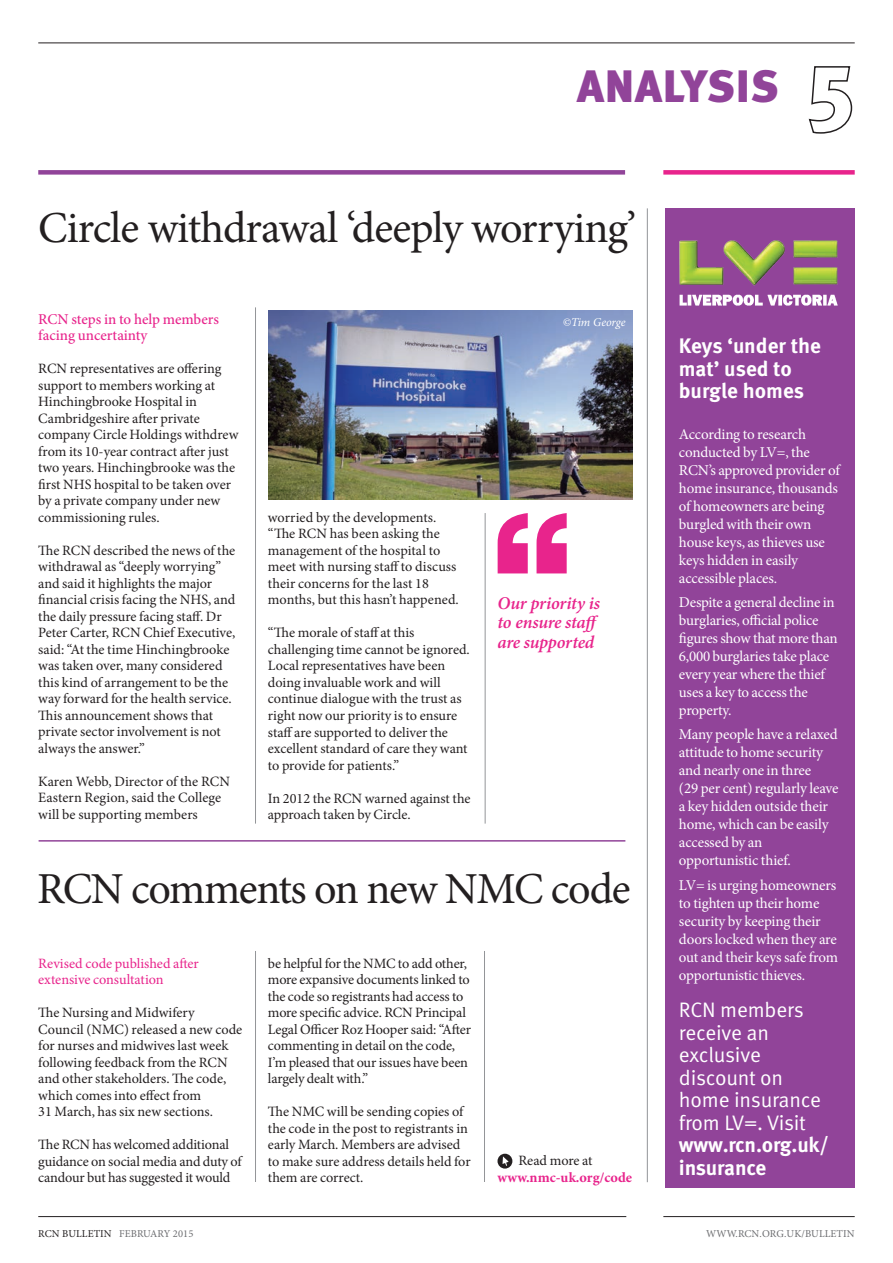
<style>
.page{position:relative;width:893px;height:1263px;background:#fff}
.page>*{position:absolute;margin:0;border:0;box-sizing:border-box;transform-origin:0 0}
.t1{font:900 45.45px "Meta OT";letter-spacing:.01em;color:#914499}
.t2{font:44.25px "Minion Pro";letter-spacing:-.025em;color:#231f20}
.Subhead{font:21px/22.5px "Meta OT";letter-spacing:-.01em;color:#fff}
.Subhead-2{font:700 21px/22.5px "Meta OT";color:#fff}
.Pull_quote{font:italic 600 18px/19.5px "Minion Pro";letter-spacing:-.02em;color:#e8248c;text-align:justify}
.Body{font:15px/18px "Minion Pro";letter-spacing:-.015em;color:#fff}
.standfirst_small{font:500 15px/16.5px "Minion Pro";color:#e8248c}
.Body-2{font:14.25px/16.5px "Minion Pro";letter-spacing:-.005em;color:#231f20}
.Body-3{font:14.25px/16.5px "Minion Pro";color:#e8248c}
.Body-4{font:700 14.25px/16.5px "Minion Pro";letter-spacing:.005em;color:#e8248c}
.caption_on_white{font:italic 12px "Minion Pro";letter-spacing:-.005em;color:#fff}
.t3{font:10.5px "Minion Pro";letter-spacing:.01em;color:#6c6d70}
.s1{font-weight:400;color:#231f20}
.s2{font-weight:700}
.s3{color:#231f20}
</style>
<div class="page">
<hr style="left:38px;top:43px;width:817px;height:1px;background:#231f20">
<hr style="left:38px;top:1216px;width:588px;height:1px;background:#231f20">
<div style="left:38px;top:170px;width:587px;height:5px;background:#914499"></div>
<div style="left:663px;top:170px;width:192px;height:5px;background:#e8248c"></div>
<svg style="left:808px;top:66px;width:45px;height:68px"></svg>
<hr style="left:663px;top:1216px;width:192px;height:1px;background:#231f20">
<hr style="left:647px;top:208px;width:1px;height:974px;background:#939598">
<hr style="left:39px;top:840px;width:586px;height:2px;background:#914499">
<hr style="left:255px;top:951px;width:1px;height:231px;background:#939598">
<hr style="left:484px;top:951px;width:1px;height:231px;background:#939598">
<hr style="left:255px;top:307px;width:1px;height:517px;background:#939598">
<hr style="left:485px;top:513px;width:1px;height:311px;background:#939598">
<svg style="left:498px;top:513px;width:69px;height:60px"></svg>
<svg style="left:497px;top:1154px;width:15px;height:14px"></svg>
<img style="left:268px;top:311px;width:365px;height:189px">
<div style="left:665px;top:208px;width:190px;height:980px;background:#914499"></div>
<img style="left:679px;top:240px;width:159px;height:66px">
<p class="t1" style="left:577px;top:58px;width:204px">ANALYSIS</p>
<p class="t2" style="left:38px;top:198px;width:599px">Circle withdrawal ‘deeply worrying’</p>
<p class="standfirst_small" style="left:38px;top:311px;width:182px">RCN steps in to help members facing uncertainty</p>
<p class="Body-2" style="left:38px;top:361px;width:202px">RCN representatives are offering support to members working at<br>Hinchingbrooke Hospital in<br>Cambridgeshire after private company Circle Holdings withdrew from its 10-year contract after just two years. Hinchingbrooke was the first NHS hospital to be taken over by a private company under new commissioning rules.</p>
<p class="Body-2" style="left:38px;top:542px;width:199px">The RCN described the news of the withdrawal as “deeply worrying” and said it highlights the major financial crisis facing the NHS, and the daily pressure facing staff. Dr<br>Peter Carter, RCN Chief Executive, said: “At the time Hinchingbrooke was taken over, many considered this kind of arrangement to be the way forward for the health service.<br>This announcement shows that private sector involvement is not always the answer.”</p>
<p class="Body-2" style="left:38px;top:773px;width:193px">Karen Webb, Director of the RCN<br>Eastern Region, said the College will be supporting members</p>
<p class="caption_on_white" style="left:563px;top:314px;width:64px">©Tim George</p>
<p class="Body-2" style="left:268px;top:509px;width:192px">worried by the developments. “The RCN has been asking the management of the hospital to meet with nursing staff to discuss their concerns for the last 18 months, but this hasn’t happened.</p>
<p class="Body-2" style="left:268px;top:625px;width:203px">“The morale of staff at this challenging time cannot be ignored.<br>Local representatives have been doing invaluable work and will continue dialogue with the trust as right now our priority is to ensure staff are supported to deliver the excellent standard of care they want to provide for patients.”</p>
<p class="Body-2" style="left:268px;top:790px;width:204px">In 2012 the RCN warned against the approach taken by Circle.</p>
<p class="Pull_quote" style="left:498px;top:593px;width:105px">Our priority is to ensure staff are supported</p>
<p class="t2" style="left:37px;top:859px;width:595px">RCN comments on new NMC code</p>
<p class="Body-3" style="left:38px;top:955px;width:162px">Revised code published after extensive consultation</p>
<p class="Body-2" style="left:38px;top:1004px;width:206px">The Nursing and Midwifery<br>Council (NMC) released a new code for nurses and midwives last week following feedback from the RCN and other stakeholders. The code, which comes into effect from<br>31 March, has six new sections.</p>
<p class="Body-2" style="left:38px;top:1136px;width:205px">The RCN has welcomed additional guidance on social media and duty of candour but has suggested it would</p>
<p class="Body-2" style="left:268px;top:955px;width:205px">be helpful for the NMC to add other, more expansive documents linked to the code so registrants had access to more specific advice. RCN Principal Legal Officer Roz Hooper said: “After commenting in detail on the code, I’m pleased that our issues have been largely dealt with.”</p>
<p class="Body-2" style="left:268px;top:1103px;width:204px">The NMC will be sending copies of the code in the post to registrants in early March. Members are advised to make sure address details held for them are correct.</p>
<p class="Body-4" style="left:498px;top:1152px;width:136px;text-indent:21px"><span class="s1">Read more at </span>www.nmc-uk.org/code</p>
<p class="Subhead-2" style="left:679px;top:335px;width:144px">Keys ‘under the mat’ used to burgle homes</p>
<p class="Body" style="left:679px;top:425px;width:162px">According to research conducted by LV=, the<br>RCN’s approved provider of home insurance, thousands of homeowners are being burgled with their own house keys, as thieves use keys hidden in easily accessible places.</p>
<p class="Body" style="left:679px;top:593px;width:160px">Despite a general decline in burglaries, official police figures show that more than<br>6,000 burglaries take place every year where the thief uses a key to access the property.</p>
<p class="Body" style="left:679px;top:726px;width:161px">Many people have a relaxed attitude to home security and nearly one in three<br>(29 per cent) regularly leave a key hidden outside their home, which can be easily accessed by an opportunistic thief.</p>
<p class="Body" style="left:679px;top:876px;width:161px">LV= is urging homeowners to tighten up their home security by keeping their doors locked when they are out and their keys safe from opportunistic thieves.</p>
<p class="Subhead" style="left:679px;top:999px;width:151px">RCN members receive an exclusive discount on home insurance from LV=. Visit <span class="s2">www.rcn.org.uk/ insurance</span></p>
<p class="t3" style="left:38px;top:1226px;width:157px"><span class="s3">RCN BULLETIN</span> FEBRUARY 2015</p>
<p class="t3" style="left:706px;top:1226px;width:150px">WWW.RCN.ORG.UK/BULLETIN</p>
</div>
